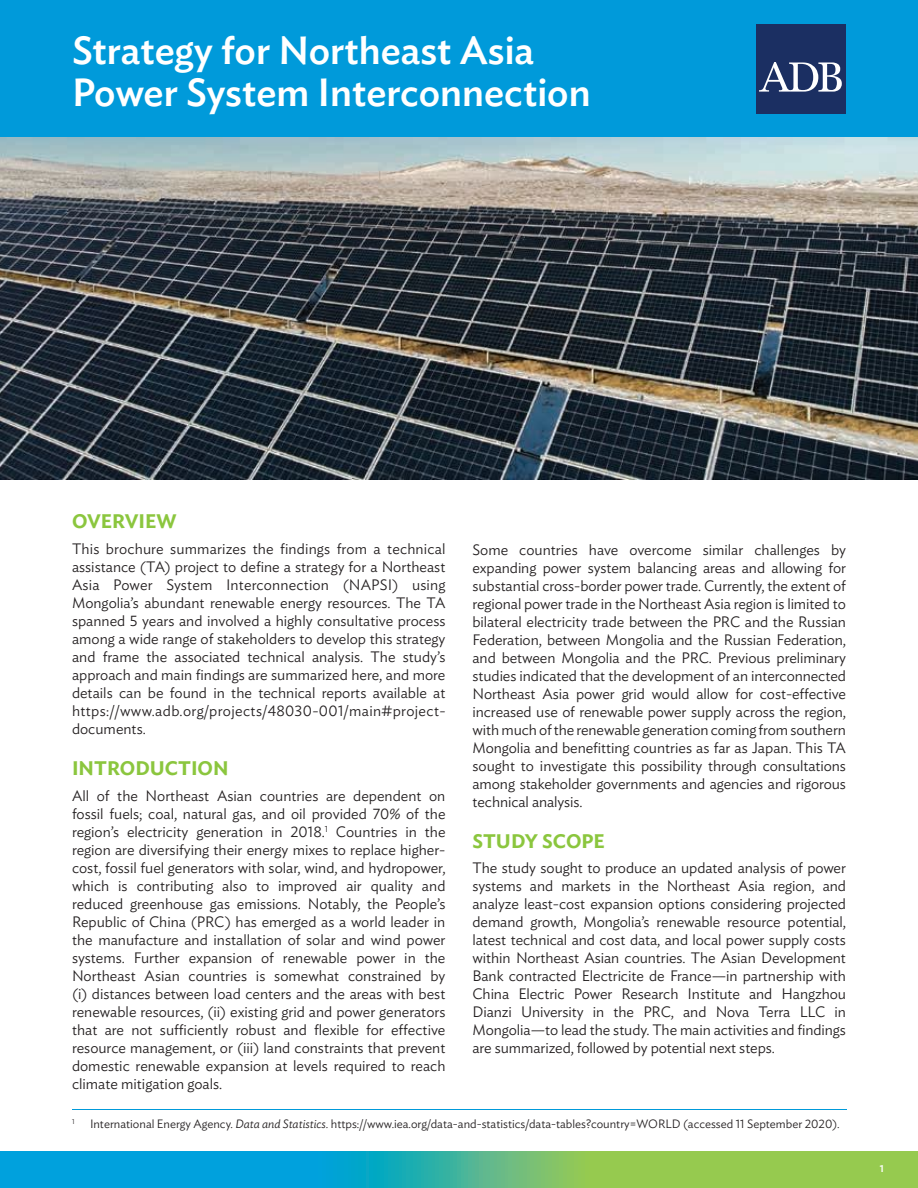
<style>
.page{position:relative;width:918px;height:1188px;background:#fff}
.page>*{position:absolute;margin:0;border:0;box-sizing:border-box;transform-origin:0 0}
.t1{font:500 39px/42px "Ideal Sans";color:#fff}
.t2{font:600 19.5px "Ideal Sans";color:#8bc63e}
.t3{font:300 15px/18px "Ideal Sans";letter-spacing:-.005em;color:#231f20;text-align:justify}
.t4{font:13.5px "Ideal Sans";color:#fff}
.t5{font:300 12px "Ideal Sans";color:#231f20}
.t6{font:300 7.05px "Ideal Sans";color:#231f20}
.s1{font-style:italic}
</style>
<div class="page">
<svg style="left:0;top:1151px;width:918px;height:37px"></svg>
<img style="left:0;top:136px;width:918px;height:344px">
<hr style="left:72px;top:1110px;width:774px;height:1px;background:#009ada">
<div style="left:0;top:0;width:918px;height:136px;background:#009ada"></div>
<div style="left:757px;top:25px;width:89px;height:89px;background:#1b2f62"></div>
<svg style="left:759px;top:62px;width:83px;height:30px"></svg>
<h1 class="t1" style="left:72px;top:26px;width:520px">Strategy for Northeast Asia<br>Power System Interconnection</h1>
<h2 class="t2" style="left:72px;top:506px;width:106px">OVERVIEW</h2>
<p class="t3" style="left:72px;top:538px;width:375px">This brochure summarizes the findings from a technical assistance (TA) project to define a strategy for a Northeast Asia Power System Interconnection (NAPSI) using Mongolia’s abundant renewable energy resources. The TA spanned 5 years and involved a highly consultative process among a wide range of stakeholders to develop this strategy and frame the associated technical analysis. The study’s approach and main findings are summarized here, and more details can be found in the technical reports available at https://www.adb.org/projects/48030-001/main#project&shy;documents.</p>
<h2 class="t2" style="left:72px;top:753px;width:158px">INTRODUCTION</h2>
<p class="t3" style="left:72px;top:785px;width:375px">All of the Northeast Asian countries are dependent on fossil fuels; coal, natural gas, and oil provided 70% of the region’s electricity generation in 2018.<sup>1</sup> Countries in the region are diversifying their energy mixes to replace higher&shy;cost, fossil fuel generators with solar, wind, and hydropower, which is contributing also to improved air quality and reduced greenhouse gas emissions. Notably, the People’s Republic of China (PRC) has emerged as a world leader in the manufacture and installation of solar and wind power systems. Further expansion of renewable power in the Northeast Asian countries is somewhat constrained by (i) distances between load centers and the areas with best renewable resources, (ii) existing grid and power generators that are not sufficiently robust and flexible for effective resource management, or (iii) land constraints that prevent domestic renewable expansion at levels required to reach climate mitigation goals.</p>
<p class="t6" style="left:72px;top:1116px;width:4px">1</p>
<p class="t5" style="left:90px;top:1115px;width:751px">International Energy Agency. <span class="s1">Data and Statistics.</span> https://www.iea.org/data-and-statistics/data-tables?country=WORLD (accessed 11 September 2020).</p>
<p class="t3" style="left:472px;top:539px;width:375px">Some countries have overcome similar challenges by expanding power system balancing areas and allowing for substantial cross-border power trade. Currently, the extent of regional power trade in the Northeast Asia region is limited to bilateral electricity trade between the PRC and the Russian Federation, between Mongolia and the Russian Federation, and between Mongolia and the PRC. Previous preliminary studies indicated that the development of an interconnected Northeast Asia power grid would allow for cost-effective increased use of renewable power supply across the region, with much of the renewable generation coming from southern Mongolia and benefitting countries as far as Japan. This TA sought to investigate this possibility through consultations among stakeholder governments and agencies and rigorous technical analysis.</p>
<h2 class="t2" style="left:472px;top:826px;width:134px">STUDY SCOPE</h2>
<p class="t3" style="left:472px;top:858px;width:375px">The study sought to produce an updated analysis of power systems and markets in the Northeast Asia region, and analyze least-cost expansion options considering projected demand growth, Mongolia’s renewable resource potential, latest technical and cost data, and local power supply costs within Northeast Asian countries. The Asian Development Bank contracted Electricite de France—in partnership with China Electric Power Research Institute and Hangzhou Dianzi University in the PRC, and Nova Terra LLC in Mongolia—to lead the study. The main activities and findings are summarized, followed by potential next steps.</p>
<p class="t4" style="left:880px;top:1157px;width:6px">1</p>
</div>
